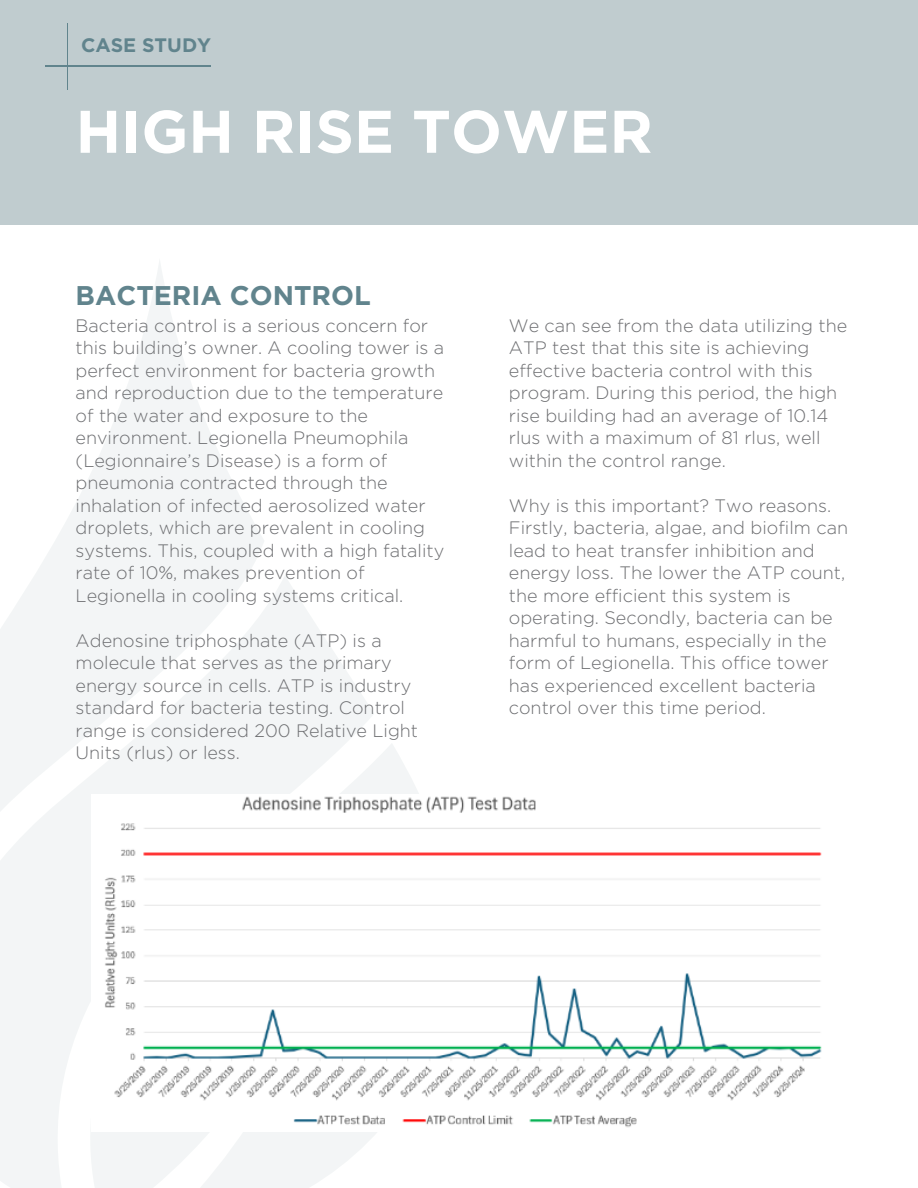
<style>
.page{position:relative;width:918px;height:1188px;background:#fff}
.page>*{position:absolute;margin:0;border:0;box-sizing:border-box;transform-origin:0 0}
.t1{font:700 60px "Gotham";color:#fff}
.t2{font:700 27px "Gotham";color:#61848d}
.t3{font:700 19.5px "Gotham";color:#61848d}
.t4{font:300 18px/22.5px "Gotham";color:#6d6e71}
</style>
<div class="page">
<svg style="left:0;top:577px;width:374px;height:611px;fill:#f3f5f6"></svg>
<svg style="left:0;top:261px;width:265px;height:551px;fill:#f3f5f6"></svg>
<svg style="left:90px;top:743px;width:329px;height:445px;fill:#f3f5f6"></svg>
<div style="left:0;top:0;width:918px;height:225px;background:#c0cccf"></div>
<hr style="left:45px;top:66px;width:166px;height:1px;background:#61848d">
<hr style="left:67px;top:24px;width:1px;height:65px;background:#61848d">
<img style="left:92px;top:794px;width:730px;height:338px">
<div style="left:540px;top:794px;width:275px;height:28px;background:#fff"></div>
<p class="t3" style="left:81px;top:37px;width:132px">CASE STUDY</p>
<p class="t1" style="left:76px;top:105px;width:579px">HIGH RISE TOWER</p>
<h1 class="t2" style="left:76px;top:283px;width:297px">BACTERIA CONTROL</h1>
<p class="t4" style="left:76px;top:315px;width:370px">Bacteria control is a serious concern for this building’s owner. A cooling tower is a perfect environment for bacteria growth and reproduction due to the temperature of the water and exposure to the environment. Legionella Pneumophila (Legionnaire’s Disease) is a form of pneumonia contracted through the inhalation of infected aerosolized water droplets, which are prevalent in cooling systems. This, coupled with a high fatality rate of 10%, makes prevention of Legionella in cooling systems critical.</p>
<p class="t4" style="left:76px;top:630px;width:344px">Adenosine triphosphate (ATP) is a molecule that serves as the primary energy source in cells. ATP is industry standard for bacteria testing. Control range is considered 200 Relative Light Units (rlus) or less.</p>
<p class="t4" style="left:509px;top:315px;width:340px">We can see from the data utilizing the ATP test that this site is achieving effective bacteria control with this program. During this period, the high rise building had an average of 10.14 rlus with a maximum of 81 rlus, well within the control range.</p>
<p class="t4" style="left:509px;top:495px;width:341px">Why is this important? Two reasons.<br>Firstly, bacteria, algae, and biofilm can lead to heat transfer inhibition and energy loss. The lower the ATP count, the more efficient this system is operating. Secondly, bacteria can be harmful to humans, especially in the form of Legionella. This office tower has experienced excellent bacteria control over this time period.</p>
</div>
